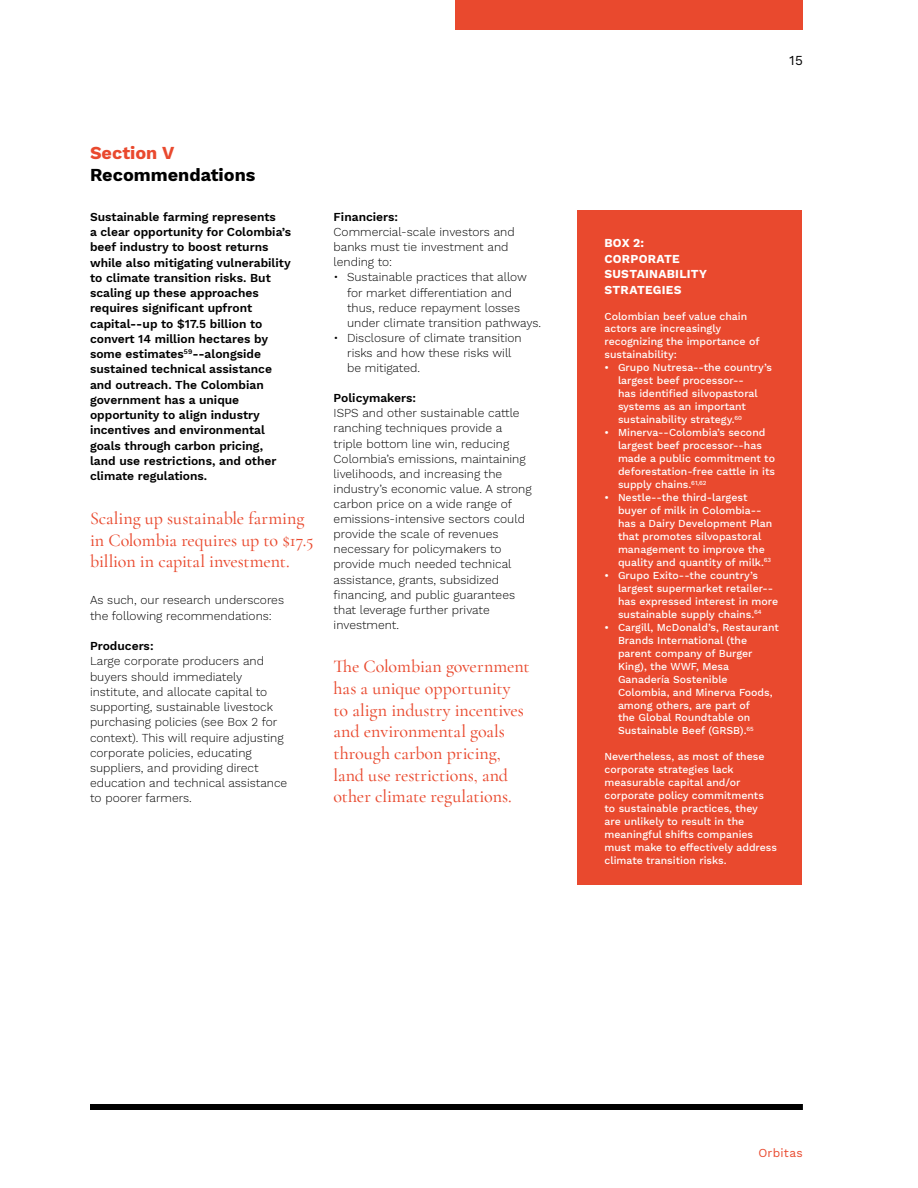
<style>
.page{position:relative;width:918px;height:1188px;background:#fff}
.page>*{position:absolute;margin:0;border:0;box-sizing:border-box;transform-origin:0 0}
.t1{font:500 18px/21.8px "Cormorant Garamond";letter-spacing:-.005em;color:#e9492e}
.t2{font:700 18px/21.6px "Work Sans";color:#000}
.t3{font:13.5px "Work Sans";color:#000}
.t4{font:300 12px/15.1px "Work Sans";color:#000}
.t5{font:600 12px/15.3px "Work Sans";color:#000}
.Small_Text_7_10_Left{font:700 12px/15.3px "Work Sans";letter-spacing:.02em;color:#fff}
.t6{font:12px "Work Sans";letter-spacing:.02em;color:#e9492e}
.t7{font:500 10.5px/12.9px "Work Sans";color:#fff}
.s1{color:#e9492e}
.s2{font-weight:600}
</style>
<div class="page">
<div style="left:90px;top:1104px;width:713px;height:6px;background:#000"></div>
<div style="left:577px;top:210px;width:224px;height:675px;background:#e9492e"></div>
<div style="left:455px;top:0;width:348px;height:30px;background:#e9492e"></div>
<p class="t2" style="left:90px;top:143px;width:167px"><span class="s1">Section V<br></span>Recommendations</p>
<p class="t5" style="left:90px;top:210px;width:203px">Sustainable farming represents<br>a clear opportunity for Colombia’s beef industry to boost returns while also mitigating vulnerability to climate transition risks. But scaling up these approaches requires significant upfront capital--up to $17.5 billion to convert 14 million hectares by some estimates<sup>59</sup>--alongside sustained technical assistance and outreach. The Colombian government has a unique opportunity to align industry incentives and environmental goals through carbon pricing, land use restrictions, and other climate regulations.</p>
<p class="t1" style="left:90px;top:507px;width:225px">Scaling up sustainable farming in Colombia requires up to $17.5 billion in capital investment.</p>
<p class="t4" style="left:90px;top:593px;width:196px">As such, our research underscores the following recommendations:</p>
<p class="t5" style="left:90px;top:639px;width:65px">Producers:</p>
<p class="t4" style="left:90px;top:654px;width:199px">Large corporate producers and buyers should immediately institute, and allocate capital to supporting, sustainable livestock purchasing policies (see Box 2 for context). This will require adjusting corporate policies, educating suppliers, and providing direct education and technical assistance to poorer farmers.</p>
<p class="t4" style="left:334px;top:210px;width:183px"><span class="s2">Financiers:<br></span>Commercial-scale investors and banks must tie investment and lending to:</p>
<p class="t4" style="left:347px;top:270px;width:196px;text-indent:-14px">• Sustainable practices that allow for market differentiation and thus, reduce repayment losses under climate transition pathways.</p>
<p class="t4" style="left:347px;top:331px;width:176px;text-indent:-14px">• Disclosure of climate transition risks and how these risks will be mitigated.</p>
<p class="t5" style="left:334px;top:391px;width:84px">Policymakers:</p>
<p class="t4" style="left:334px;top:406px;width:200px">ISPS and other sustainable cattle ranching techniques provide a triple bottom line win, reducing<br>Colombia’s emissions, maintaining livelihoods, and increasing the industry’s economic value. A strong carbon price on a wide range of emissions-intensive sectors could provide the scale of revenues necessary for policymakers to provide much needed technical assistance, grants, subsidized financing, and public guarantees that leverage further private investment.</p>
<p class="t1" style="left:334px;top:656px;width:197px">The Colombian government has a unique opportunity to align industry incentives and environmental goals through carbon pricing, land use restrictions, and other climate regulations.</p>
<p class="t3" style="left:789px;top:53px;width:15px">15</p>
<p class="Small_Text_7_10_Left" style="left:605px;top:236px;width:104px">BOX 2:<br>CORPORATE<br>SUSTAINABILITY<br>STRATEGIES</p>
<p class="t7" style="left:605px;top:310px;width:157px">Colombian beef value chain actors are increasingly recognizing the importance of sustainability:</p>
<p class="t7" style="left:618px;top:362px;width:156px;text-indent:-14px">• Grupo Nutresa--the country’s largest beef processor--<br>has identified silvopastoral systems as an important sustainability strategy.<sup>60</sup></p>
<p class="t7" style="left:618px;top:427px;width:159px;text-indent:-14px">• Minerva--Colombia’s second largest beef processor--has made a public commitment to deforestation-free cattle in its supply chains.<sup>61,62</sup></p>
<p class="t7" style="left:618px;top:492px;width:156px;text-indent:-14px">• Nestle--the third-largest buyer of milk in Colombia-- has a Dairy Development Plan that promotes silvopastoral management to improve the quality and quantity of milk.<sup>63</sup></p>
<p class="t7" style="left:618px;top:569px;width:162px;text-indent:-14px">• Grupo Exito--the country’s largest supermarket retailer-- has expressed interest in more sustainable supply chains.<sup>64</sup></p>
<p class="t7" style="left:618px;top:621px;width:162px;text-indent:-14px">• Cargill, McDonald’s, Restaurant<br>Brands International (the parent company of Burger<br>King), the WWF, Mesa<br>Ganadería Sostenible<br>Colombia, and Minerva Foods, among others, are part of<br>the Global Roundtable on<br>Sustainable Beef (GRSB).<sup>65</sup></p>
<p class="t7" style="left:605px;top:751px;width:174px">Nevertheless, as most of these corporate strategies lack measurable capital and/or corporate policy commitments to sustainable practices, they<br>are unlikely to result in the meaningful shifts companies must make to effectively address climate transition risks.</p>
<p class="t6" style="left:758px;top:1145px;width:46px">Orbitas</p>
</div>
